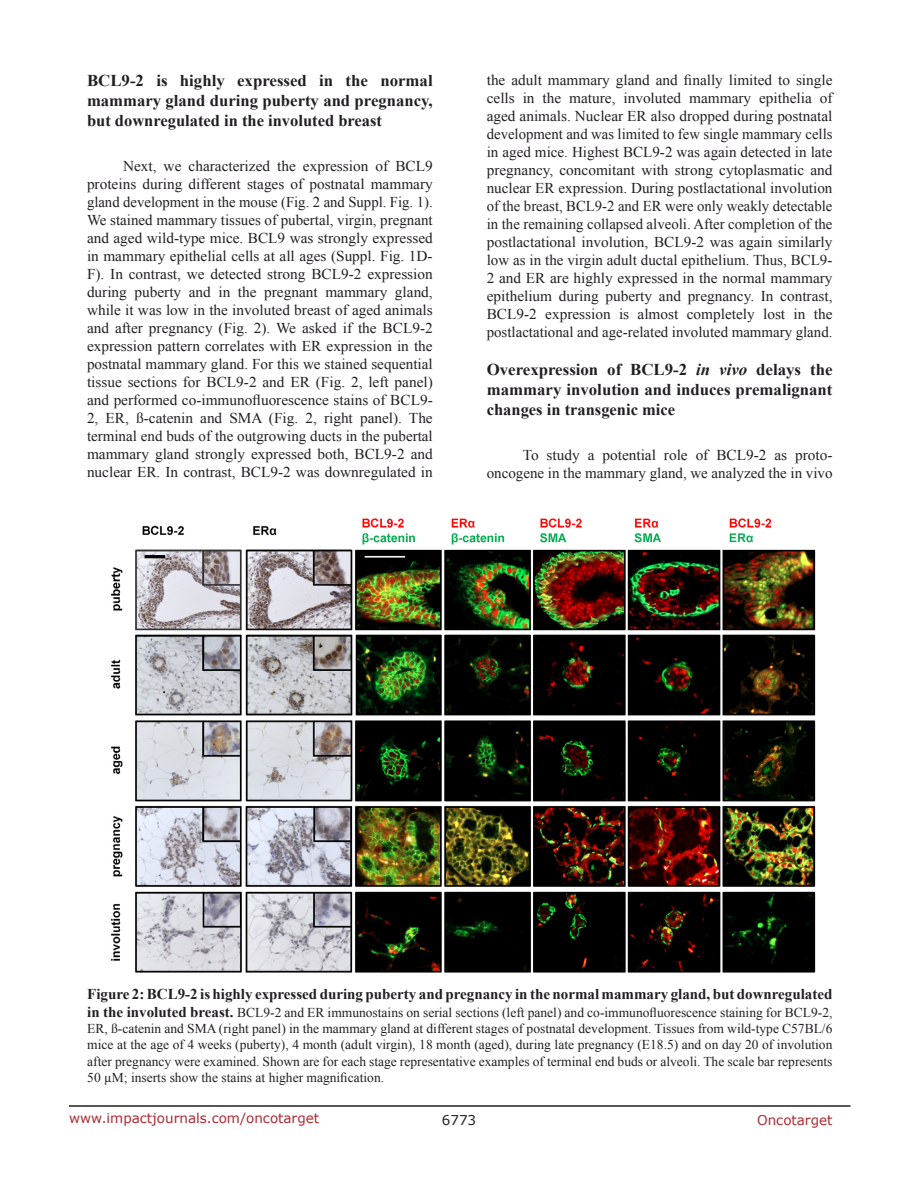
<style>
.page{position:relative;width:918px;height:1188px;background:#fff}
.page>*{position:absolute;margin:0;border:0;box-sizing:border-box;transform-origin:0 0}
.SubHeading{font:700 16.5px/19.8px "Times New Roman";color:#221f22;text-align:justify}
.BodyText{font:15px/18px "Times New Roman";color:#221f22;text-align:justify}
.FigureText{font:700 15px "Times New Roman";color:#221f22}
.FigureText-2{font:13.5px/16.2px "Times New Roman";color:#221f22;text-align:justify}
.t1{font:13.5px "Verdana";color:#ac2b31}
.t2{font:13.5px "Verdana";color:#221f22}
.s1{font-style:italic}
.s2{font-weight:700;font-size:15px}
</style>
<div class="page">
<hr style="left:69px;top:1105px;width:781px;height:2px;background:#231f20">
<img style="left:110px;top:518px;width:706px;height:455px">
<p class="SubHeading" style="left:87px;top:70px;width:347px">BCL9-2 is highly expressed in the normal mammary gland during puberty and pregnancy, but downregulated in the involuted breast</p>
<p class="BodyText" style="left:87px;top:157px;width:347px;text-indent:36px">Next, we characterized the expression of BCL9 proteins during different stages of postnatal mammary gland development in the mouse (Fig. 2 and Suppl. Fig. 1).<br>We stained mammary tissues of pubertal, virgin, pregnant and aged wild-type mice. BCL9 was strongly expressed in mammary epithelial cells at all ages (Suppl. Fig. 1D-F). In contrast, we detected strong BCL9-2 expression during puberty and in the pregnant mammary gland, while it was low in the involuted breast of aged animals and after pregnancy (Fig. 2). We asked if the BCL9-2 expression pattern correlates with ER expression in the postnatal mammary gland. For this we stained sequential tissue sections for BCL9-2 and ER (Fig. 2, left panel) and performed co-immunofluorescence stains of BCL9- 2, ER, ß-catenin and SMA (Fig. 2, right panel). The terminal end buds of the outgrowing ducts in the pubertal mammary gland strongly expressed both, BCL9-2 and nuclear ER. In contrast, BCL9-2 was downregulated in</p>
<p class="BodyText" style="left:487px;top:71px;width:347px">the adult mammary gland and finally limited to single cells in the mature, involuted mammary epithelia of aged animals. Nuclear ER also dropped during postnatal development and was limited to few single mammary cells in aged mice. Highest BCL9-2 was again detected in late pregnancy, concomitant with strong cytoplasmatic and nuclear ER expression. During postlactational involution of the breast, BCL9-2 and ER were only weakly detectable in the remaining collapsed alveoli. After completion of the postlactational involution, BCL9-2 was again similarly low as in the virgin adult ductal epithelium. Thus, BCL9- 2 and ER are highly expressed in the normal mammary epithelium during puberty and pregnancy. In contrast, BCL9-2 expression is almost completely lost in the postlactational and age-related involuted mammary gland.</p>
<p class="SubHeading" style="left:487px;top:359px;width:347px">Overexpression of BCL9-2 <span class="s1">in vivo</span> delays the mammary involution and induces premalignant changes in transgenic mice</p>
<p class="BodyText" style="left:487px;top:446px;width:347px;text-align:right">To study a potential role of BCL9-2 as proto&shy;oncogene in the mammary gland, we analyzed the in vivo</p>
<p class="FigureText" style="left:87px;top:984px;width:747px">Figure 2: BCL9-2 is highly expressed during puberty and pregnancy in the normal mammary gland, but downregulated</p>
<p class="FigureText-2" style="left:87px;top:1004px;width:747px"><span class="s2">in the involuted breast.</span> BCL9-2 and ER immunostains on serial sections (left panel) and co-immunofluorescence staining for BCL9-2, ER, ß-catenin and SMA (right panel) in the mammary gland at different stages of postnatal development. Tissues from wild-type C57BL/6 mice at the age of 4 weeks (puberty), 4 month (adult virgin), 18 month (aged), during late pregnancy (E18.5) and on day 20 of involution after pregnancy were examined. Shown are for each stage representative examples of terminal end buds or alveoli. The scale bar represents 50 µM; inserts show the stains at higher magnification.</p>
<p class="t1" style="left:69px;top:1109px;width:252px">www.impactjournals.com/oncotarget</p>
<p class="t2" style="left:442px;top:1111px;width:36px">6773</p>
<p class="t1" style="left:757px;top:1111px;width:77px">Oncotarget</p>
</div>
